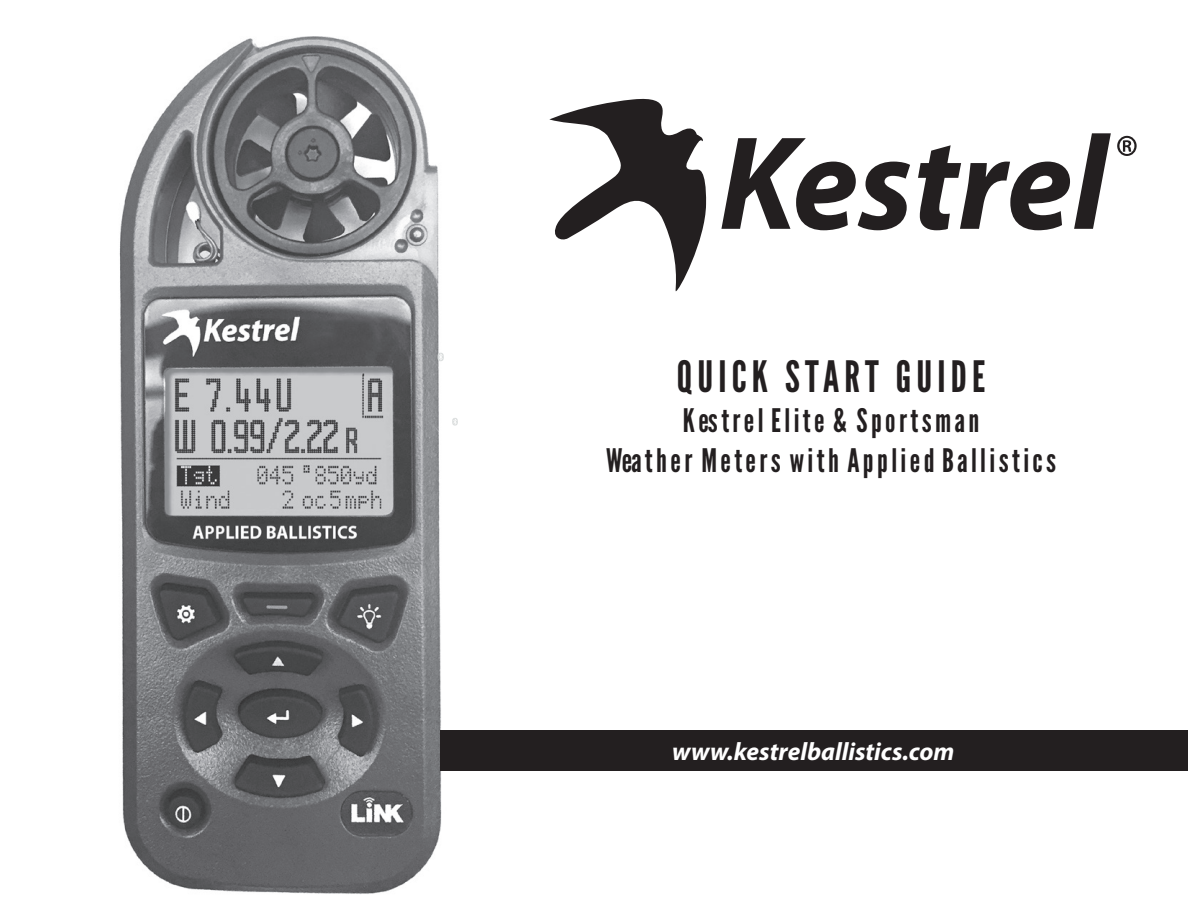
<style>
.page{position:relative;width:1188px;height:918px;background:#fff}
.page>*{position:absolute;margin:0;border:0;box-sizing:border-box;transform-origin:0 0}
.t1{font:43.2px "League Gothic";letter-spacing:.12em;color:#231f20}
.t2{font:32.4px/39.6px "League Gothic";color:#231f20;text-align:center}
.t3{font:italic 700 25.2px "Myriad Pro";color:#fff}
</style>
<div class="page">
<img style="left:119px;top:36px;width:366px;height:858px">
<svg style="left:452px;top:418px;width:6px;height:8px"></svg>
<svg style="left:549px;top:98px;width:158px;height:194px"></svg>
<svg style="left:721px;top:138px;width:189px;height:92px"></svg>
<svg style="left:918px;top:133px;width:193px;height:97px"></svg>
<svg style="left:1117px;top:136px;width:20px;height:20px"></svg>
<svg style="left:438px;top:353px;width:6px;height:8px"></svg>
<div style="left:441px;top:731px;width:747px;height:40px;background:#231f20"></div>
<h1 class="t1" style="left:677px;top:351px;width:310px">QUICK START GUIDE</h1>
<p class="t2" style="left:606px;top:401px;width:452px">K es t r e l E l i t e &amp; S p o r t s m a n<br>Wea t h e r M e t e r s w i t h A p p l i e d B a l l i s t i c s</p>
<p class="t3" style="left:672px;top:735px;width:284px">www.kestrelballistics.com</p>
</div>
